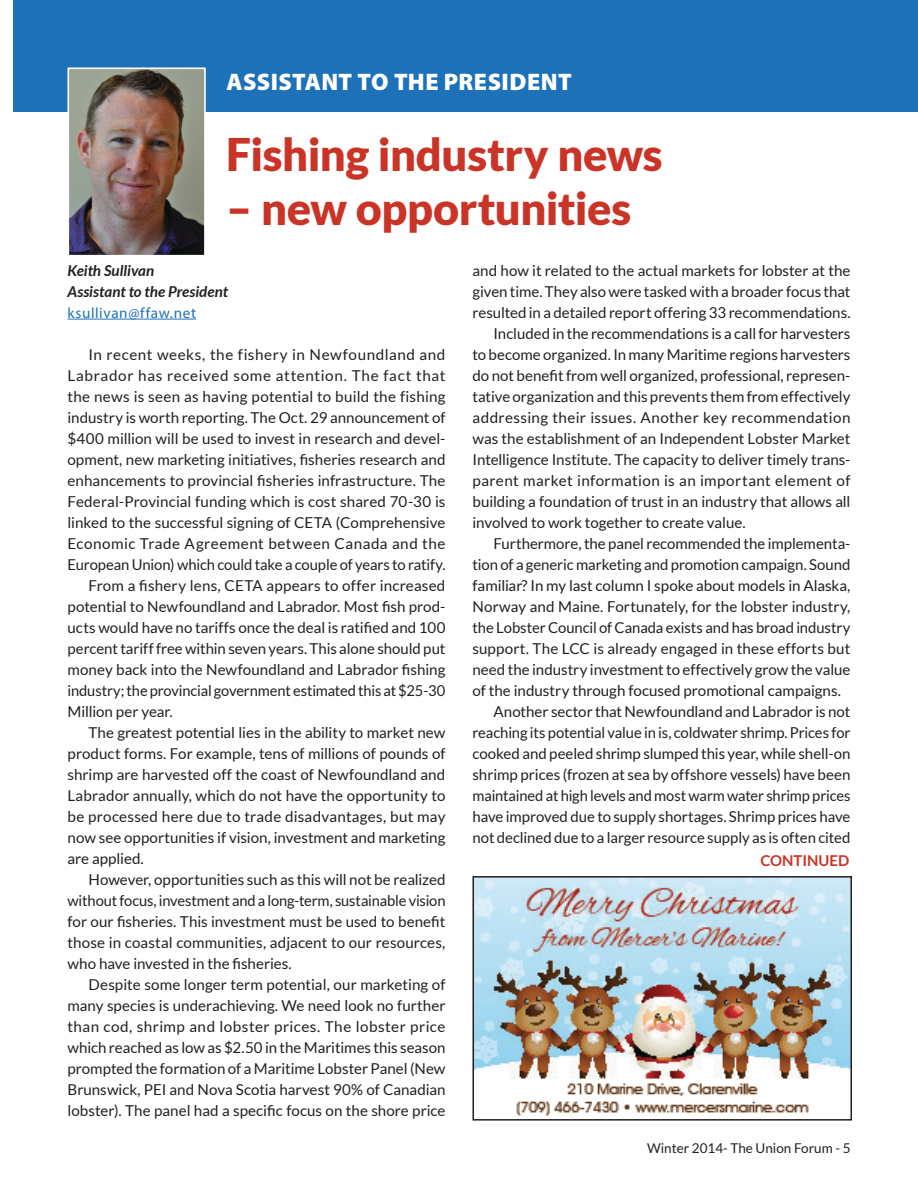
<style>
.page{position:relative;width:918px;height:1188px;background:#fff}
.page>*{position:absolute;margin:0;border:0;box-sizing:border-box;transform-origin:0 0}
.t1{font:900 45px "Lato";letter-spacing:-.01em;color:#ca3427}
.standing_headline{font:900 24px "Myriad Pro";letter-spacing:.02em;color:#fff}
.t2{font:15px/21px "Lato";letter-spacing:-.005em;color:#231f20;text-align:justify}
.by_line{font:italic 700 15px/21px "Lato";color:#231f20}
.in_text_head{font:700 15px "Lato";color:#ca3427}
.t3{font:13.5px "Lato";color:#231f20}
.s1{font-family:"Myriad Pro";font-weight:400;font-style:normal;color:#1d71b9}
</style>
<div class="page">
<hr style="left:68px;top:319px;width:128px;height:1px;background:#1d71b9">
<div style="left:14px;top:0;width:904px;height:111px;background:#1d71b9"></div>
<img style="left:70px;top:70px;width:133px;height:183px">
<div style="left:67px;top:67px;width:139px;height:189px;border:2px solid #fff"></div>
<img style="left:475px;top:879px;width:374px;height:237px">
<div style="left:472px;top:876px;width:380px;height:245px;border:2px solid #231f20"></div>
<p class="standing_headline" style="left:226px;top:66px;width:347px">ASSISTANT TO THE PRESIDENT</p>
<h1 class="t1" style="left:226px;top:128px;width:438px">Fishing industry news</h1>
<h1 class="t1" style="left:226px;top:182px;width:407px">– new opportunities</h1>
<p class="by_line" style="left:68px;top:260px;width:162px">Keith Sullivan<br>Assistant to the President <span class="s1">ksullivan@ffaw.net</span></p>
<p class="t2" style="left:68px;top:344px;width:380px;text-indent:21px">In recent weeks, the fishery in Newfoundland and Labrador has received some attention. The fact that the news is seen as having potential to build the fishing industry is worth reporting. The Oct. 29 announcement of $400 million will be used to invest in research and devel&shy;opment, new marketing initiatives, fisheries research and enhancements to provincial fisheries infrastructure. The Federal-Provincial funding which is cost shared 70-30 is linked to the successful signing of CETA (Comprehensive Economic Trade Agreement between Canada and the European Union) which could take a couple of years to ratify.</p>
<p class="t2" style="left:68px;top:575px;width:380px;text-indent:21px">From a fishery lens, CETA appears to offer increased potential to Newfoundland and Labrador. Most fish prod&shy;ucts would have no tariffs once the deal is ratified and 100 percent tariff free within seven years. This alone should put money back into the Newfoundland and Labrador fishing industry; the provincial government estimated this at $25-30<br>Million per year.</p>
<p class="t2" style="left:68px;top:722px;width:380px;text-indent:21px">The greatest potential lies in the ability to market new product forms. For example, tens of millions of pounds of shrimp are harvested off the coast of Newfoundland and Labrador annually, which do not have the opportunity to be processed here due to trade disadvantages, but may now see opportunities if vision, investment and marketing are applied.</p>
<p class="t2" style="left:68px;top:869px;width:380px;text-indent:21px">However, opportunities such as this will not be realized without focus, investment and a long-term, sustainable vision for our fisheries. This investment must be used to benefit those in coastal communities, adjacent to our resources, who have invested in the fisheries.</p>
<p class="t2" style="left:68px;top:974px;width:380px;text-indent:21px">Despite some longer term potential, our marketing of many species is underachieving. We need look no further than cod, shrimp and lobster prices. The lobster price which reached as low as $2.50 in the Maritimes this season prompted the formation of a Maritime Lobster Panel (New Brunswick, PEI and Nova Scotia harvest 90% of Canadian lobster). The panel had a specific focus on the shore price</p>
<p class="t2" style="left:472px;top:260px;width:380px">and how it related to the actual markets for lobster at the given time. They also were tasked with a broader focus that resulted in a detailed report offering 33 recommendations.</p>
<p class="t2" style="left:472px;top:323px;width:380px;text-indent:21px">Included in the recommendations is a call for harvesters to become organized. In many Maritime regions harvesters do not benefit from well organized, professional, represen&shy;tative organization and this prevents them from effectively addressing their issues. Another key recommendation was the establishment of an Independent Lobster Market Intelligence Institute. The capacity to deliver timely trans&shy;parent market information is an important element of building a foundation of trust in an industry that allows all involved to work together to create value.</p>
<p class="t2" style="left:472px;top:533px;width:380px;text-indent:21px">Furthermore, the panel recommended the implementa&shy;tion of a generic marketing and promotion campaign. Sound familiar? In my last column I spoke about models in Alaska, Norway and Maine. Fortunately, for the lobster industry, the Lobster Council of Canada exists and has broad industry support. The LCC is already engaged in these efforts but need the industry investment to effectively grow the value of the industry through focused promotional campaigns.</p>
<p class="t2" style="left:472px;top:701px;width:380px;text-indent:21px">Another sector that Newfoundland and Labrador is not reaching its potential value in is, coldwater shrimp. Prices for cooked and peeled shrimp slumped this year, while shell-on shrimp prices (frozen at sea by offshore vessels) have been maintained at high levels and most warm water shrimp prices have improved due to supply shortages. Shrimp prices have not declined due to a larger resource supply as is often cited</p>
<p class="in_text_head" style="left:760px;top:852px;width:90px">CONTINUED</p>
<p class="t3" style="left:647px;top:1141px;width:205px">Winter 2014- The Union Forum - 5</p>
</div>
